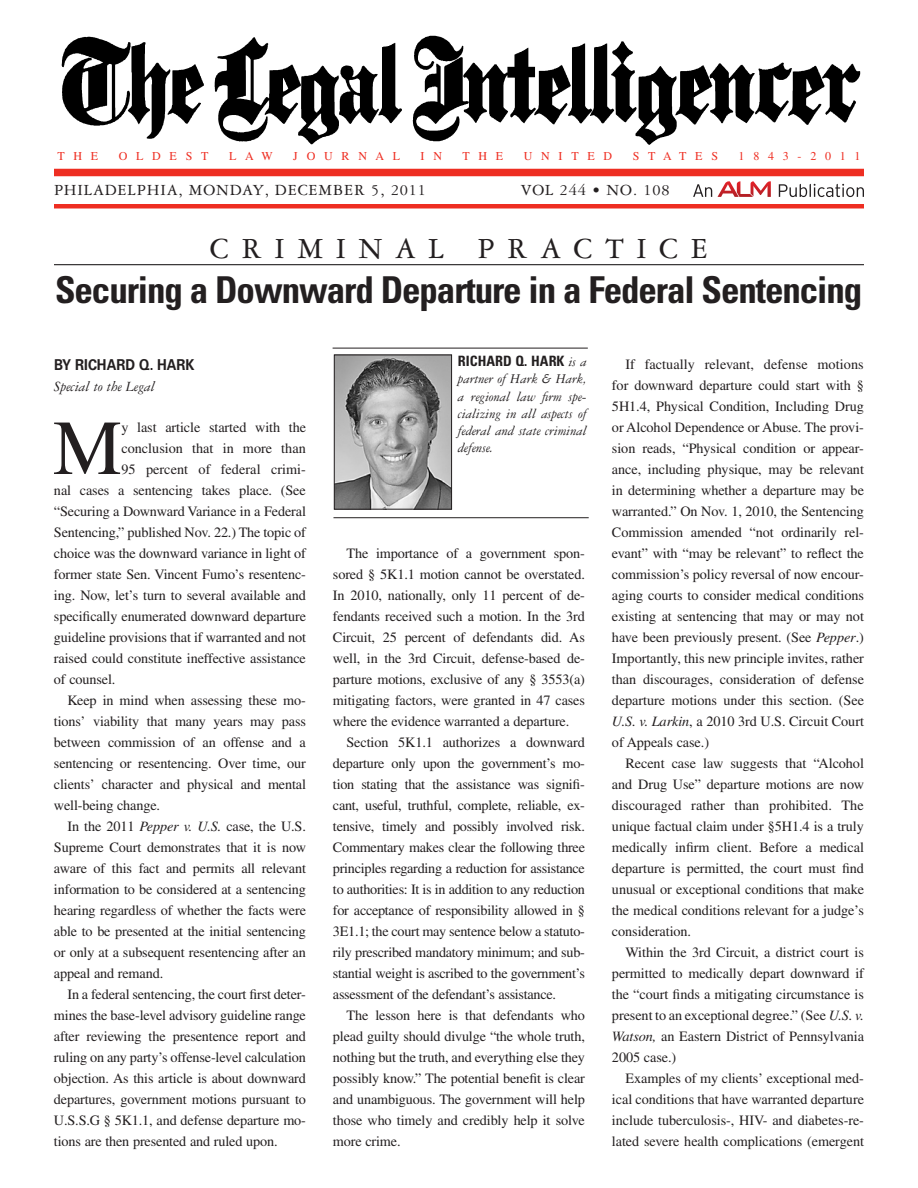
<style>
.page{position:relative;width:918px;height:1188px;background:#fff}
.page>*{position:absolute;margin:0;border:0;box-sizing:border-box;transform-origin:0 0}
.t1{font:77.7px "Times LT Std";color:#231f20}
.t2{font:700 condensed 37.05px "Univers LT Std";letter-spacing:-.03em;color:#231f20}
.t3{font:31.05px "Garamond 3 LT Std";letter-spacing:.4em;color:#231f20}
.t4{font:16.5px "Garamond 3 LT Std";letter-spacing:.05em;color:#231f20}
.t5{font:italic 15px "Garamond 3 LT Std";color:#231f20}
.t6{font:700 15px "Univers LT Std";color:#231f20;scale:.9 1}
.t7{font:14.25px/21px "Times LT Std";letter-spacing:-.01em;color:#231f20;text-align:justify}
.t8{font:italic 14.25px/17.1px "Garamond 3 LT Std";letter-spacing:-.005em;color:#231f20;text-align:justify}
.t9{font:700 condensed 14.25px "Univers LT Std";color:#231f20}
.t10{font:12px "Times LT Std";letter-spacing:.73em;color:#ee2e22}
.s1{font-style:italic}
.s2{font-family:"Garamond 3 LT Std";font-weight:400;font-style:italic;font-stretch:normal}
</style>
<div class="page">
<img style="left:61px;top:35px;width:800px;height:110px">
<div style="left:54px;top:169px;width:810px;height:7px;background:#ee2e22"></div>
<hr style="left:54px;top:204px;width:810px;height:4px;background:#ee2e22">
<svg style="left:693px;top:184px;width:19px;height:13px"></svg>
<svg style="left:779px;top:184px;width:85px;height:13px"></svg>
<svg style="left:718px;top:181px;width:53px;height:16px"></svg>
<hr style="left:54px;top:264px;width:810px;height:1px;background:#231f20">
<hr style="left:333px;top:517px;width:256px;height:1px;background:#231f20">
<hr style="left:333px;top:348px;width:255px;height:1px;background:#231f20">
<img style="left:336px;top:357px;width:114px;height:151px">
<div style="left:334px;top:355px;width:118px;height:155px;border:1px solid #231f20"></div>
<p class="t10" style="left:57px;top:150px;width:42px">The</p>
<p class="t10" style="left:119px;top:150px;width:87px">Oldest</p>
<p class="t10" style="left:229px;top:150px;width:45px">Law</p>
<p class="t10" style="left:293px;top:150px;width:108px">Jo urnal</p>
<p class="t10" style="left:421px;top:150px;width:23px">i n</p>
<p class="t10" style="left:462px;top:150px;width:42px">t he</p>
<p class="t10" style="left:524px;top:150px;width:90px">Unit ed</p>
<p class="t10" style="left:633px;top:150px;width:13px">St</p>
<p class="t10" style="left:663px;top:150px;width:56px">at es</p>
<p class="t10" style="left:739px;top:150px;width:124px">1843-2011</p>
<p class="t4" style="left:54px;top:181px;width:374px">PHILADELPHIA, MONDAY, DECEMBER 5, 2011</p>
<p class="t4" style="left:521px;top:181px;width:150px">VOL 244 • NO. 108</p>
<h3 class="t3" style="left:210px;top:232px;width:500px">CRIMINAL PRACTICE</h3>
<h2 class="t2" style="left:55px;top:267px;width:809px">Securing a Downward Departure in a Federal Sentencing</h2>
<p class="t6" style="left:54px;top:356px;width:158px">BY RICHARD Q. HARK</p>
<p class="t5" style="left:54px;top:379px;width:102px">Special to the Legal</p>
<h1 class="t1" style="left:53px;top:404px;width:71px">M</h1>
<p class="t7" style="left:121px;top:417px;width:186px">y last article started with the</p>
<p class="t7" style="left:121px;top:438px;width:186px">conclusion that in more than</p>
<p class="t7" style="left:121px;top:459px;width:186px">95 percent of federal crimi-</p>
<p class="t7" style="left:54px;top:480px;width:253px">nal cases a sentencing takes place. (See</p>
<p class="t7" style="left:54px;top:501px;width:253px">“Securing a Downward Variance in a Federal</p>
<p class="t7" style="left:54px;top:522px;width:253px">Sentencing,” published Nov. 22.) The topic of</p>
<p class="t7" style="left:54px;top:543px;width:253px">choice was the downward variance in light of</p>
<p class="t7" style="left:54px;top:564px;width:254px">former state Sen. Vincent Fumo’s resentenc-</p>
<p class="t7" style="left:54px;top:585px;width:253px">ing. Now, let’s turn to several available and</p>
<p class="t7" style="left:54px;top:606px;width:254px">specifically enumerated downward departure</p>
<p class="t7" style="left:54px;top:627px;width:254px">guideline provisions that if warranted and not</p>
<p class="t7" style="left:54px;top:648px;width:253px">raised could constitute ineffective assistance</p>
<p class="t7" style="left:54px;top:669px;width:63px">of counsel.</p>
<p class="t7" style="left:67px;top:690px;width:240px">Keep in mind when assessing these mo-</p>
<p class="t7" style="left:54px;top:711px;width:254px">tions’ viability that many years may pass</p>
<p class="t7" style="left:54px;top:732px;width:253px">between commission of an offense and a</p>
<p class="t7" style="left:54px;top:753px;width:254px">sentencing or resentencing. Over time, our</p>
<p class="t7" style="left:54px;top:774px;width:254px">clients’ character and physical and mental</p>
<p class="t7" style="left:54px;top:795px;width:108px">well-being change.</p>
<p class="t7" style="left:67px;top:816px;width:240px">In the 2011 <span class="s1">Pepper v. U.S.</span> case, the U.S.</p>
<p class="t7" style="left:54px;top:837px;width:253px">Supreme Court demonstrates that it is now</p>
<p class="t7" style="left:54px;top:858px;width:253px">aware of this fact and permits all relevant</p>
<p class="t7" style="left:54px;top:879px;width:253px">information to be considered at a sentencing</p>
<p class="t7" style="left:54px;top:900px;width:254px">hearing regardless of whether the facts were</p>
<p class="t7" style="left:54px;top:921px;width:253px">able to be presented at the initial sentencing</p>
<p class="t7" style="left:54px;top:942px;width:253px">or only at a subsequent resentencing after an</p>
<p class="t7" style="left:54px;top:963px;width:111px">appeal and remand.</p>
<p class="t7" style="left:67px;top:984px;width:240px">In a federal sentencing, the court first deter-</p>
<p class="t7" style="left:54px;top:1005px;width:253px">mines the base-level advisory guideline range</p>
<p class="t7" style="left:54px;top:1026px;width:253px">after reviewing the presentence report and</p>
<p class="t7" style="left:54px;top:1047px;width:253px">ruling on any party’s offense-level calculation</p>
<p class="t7" style="left:54px;top:1068px;width:254px">objection. As this article is about downward</p>
<p class="t7" style="left:54px;top:1089px;width:253px">departures, government motions pursuant to</p>
<p class="t7" style="left:54px;top:1110px;width:253px">U.S.S.G § 5K1.1, and defense departure mo-</p>
<p class="t7" style="left:54px;top:1131px;width:225px">tions are then presented and ruled upon.</p>
<p class="t9" style="left:458px;top:353px;width:130px">Richard Q. Hark <span class="s2">is a</span></p>
<p class="t8" style="left:458px;top:371px;width:130px">partner of Hark &amp; Hark, a regional law firm spe&shy;cializing in all aspects of federal and state criminal defense.</p>
<p class="t7" style="left:333px;top:543px;width:254px;text-indent:13px">The importance of a government spon&shy;sored § 5K1.1 motion cannot be overstated.<br>In 2010, nationally, only 11 percent of de&shy;fendants received such a motion. In the 3rd Circuit, 25 percent of defendants did. As well, in the 3rd Circuit, defense-based de&shy;parture motions, exclusive of any § 3553(a) mitigating factors, were granted in 47 cases where the evidence warranted a departure.</p>
<p class="t7" style="left:333px;top:732px;width:254px;text-indent:13px">Section 5K1.1 authorizes a downward departure only upon the government’s mo&shy;tion stating that the assistance was signifi&shy;cant, useful, truthful, complete, reliable, ex&shy;tensive, timely and possibly involved risk.<br>Commentary makes clear the following three principles regarding a reduction for assistance to authorities: It is in addition to any reduction for acceptance of responsibility allowed in § 3E1.1; the court may sentence below a statuto&shy;rily prescribed mandatory minimum; and sub&shy;stantial weight is ascribed to the government’s assessment of the defendant’s assistance.</p>
<p class="t7" style="left:333px;top:1005px;width:254px;text-indent:13px">The lesson here is that defendants who plead guilty should divulge “the whole truth, nothing but the truth, and everything else they possibly know.” The potential benefit is clear and unambiguous. The government will help those who timely and credibly help it solve more crime.</p>
<p class="t7" style="left:612px;top:354px;width:254px;text-indent:14px">If factually relevant, defense motions for downward departure could start with § 5H1.4, Physical Condition, Including Drug or Alcohol Dependence or Abuse. The provi&shy;sion reads, “Physical condition or appear&shy;ance, including physique, may be relevant in determining whether a departure may be warranted.” On Nov. 1, 2010, the Sentencing Commission amended “not ordinarily rel&shy;evant” with “may be relevant” to reflect the commission’s policy reversal of now encour&shy;aging courts to consider medical conditions existing at sentencing that may or may not have been previously present. (See <span class="s1">Pepper</span>.)<br>Importantly, this new principle invites, rather than discourages, consideration of defense departure motions under this section. (See <span class="s1">U.S. v. Larkin</span>, a 2010 3rd U.S. Circuit Court of Appeals case.)</p>
<p class="t7" style="left:612px;top:753px;width:254px;text-indent:13px">Recent case law suggests that “Alcohol and Drug Use” departure motions are now discouraged rather than prohibited. The unique factual claim under §5H1.4 is a truly medically infirm client. Before a medical departure is permitted, the court must find unusual or exceptional conditions that make the medical conditions relevant for a judge’s consideration.</p>
<p class="t7" style="left:612px;top:942px;width:254px;text-indent:13px">Within the 3rd Circuit, a district court is permitted to medically depart downward if the “court finds a mitigating circumstance is present to an exceptional degree.” (See <span class="s1">U.S. v.<br>Watson,</span> an Eastern District of Pennsylvania 2005 case.)</p>
<p class="t7" style="left:612px;top:1068px;width:254px;text-indent:13px">Examples of my clients’ exceptional med&shy;ical conditions that have warranted departure include tuberculosis-, HIV- and diabetes-re&shy;lated severe health complications (emergent</p>
</div>
